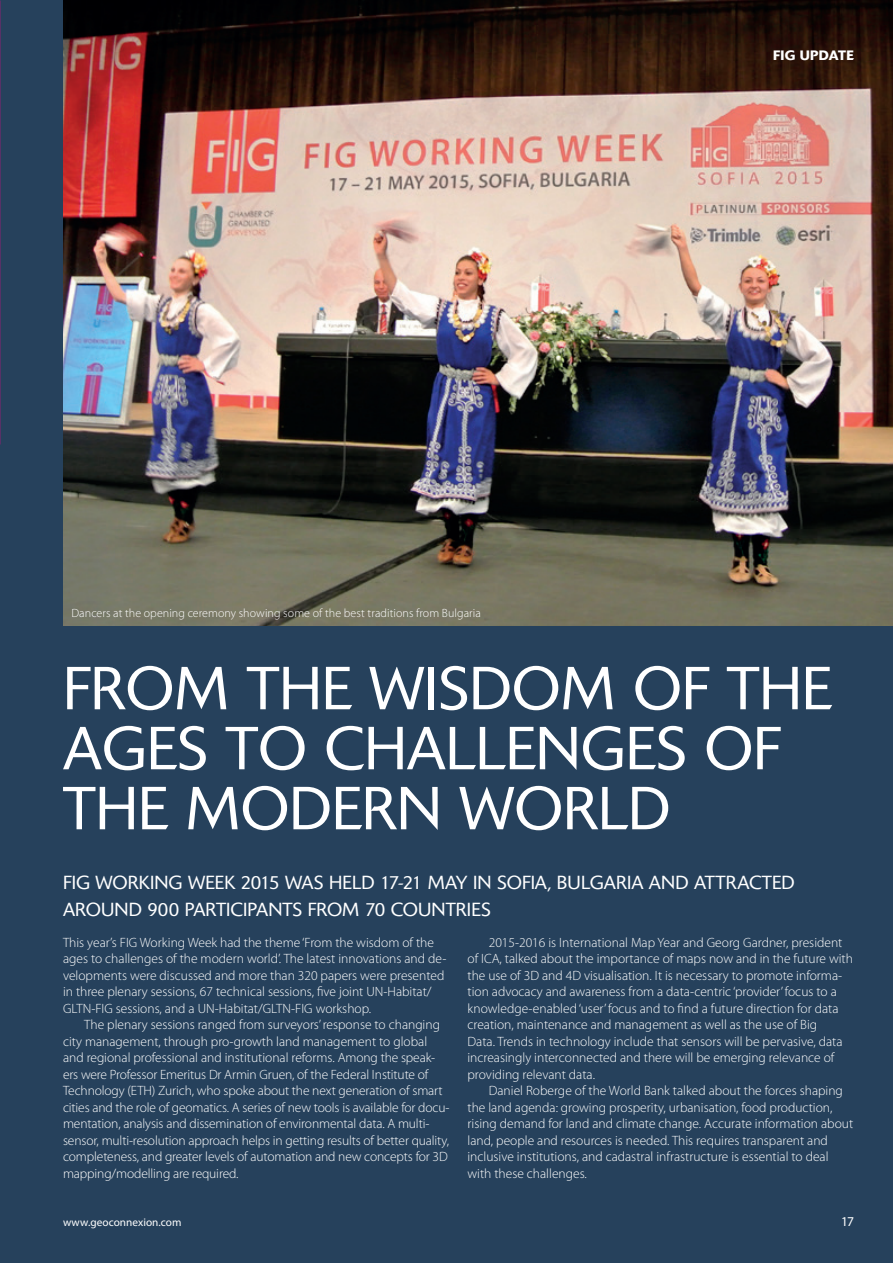
<style>
.page{position:relative;width:893px;height:1263px;background:#26415c}
.page>*{position:absolute;margin:0;border:0;box-sizing:border-box;transform-origin:0 0}
.t1{font:300 60px/60px "Delta";color:#fff}
.t2{font:300 18.75px/27px "Delta";color:#fff}
.t3{font:300 13.5px/16.5px "Myriad Pro";color:#fff}
.t4{font:500 13.5px "Delta";letter-spacing:.025em;color:#fff}
.t5{font:13.5px "Myriad Pro";color:#fff}
.t6{font:300 12px "Myriad Pro";letter-spacing:.005em;color:#fff}
.t7{font:11.25px "Myriad Pro";letter-spacing:.005em;color:#fff}
</style>
<div class="page">
<img style="left:63px;top:0;width:830px;height:625px">
<img style="left:0;top:0;width:1px;height:444px">
<p class="t6" style="left:72px;top:606px;width:411px">Dancers at the opening ceremony showing some of the best traditions from Bulgaria</p>
<p class="t4" style="left:773px;top:47px;width:82px">FIG Update</p>
<h1 class="t1" style="left:63px;top:659px;width:770px">FROM THE WISDOM OF THE<br>AGES TO CHALLENGES OF<br>THE MODERN WORLD</h1>
<h2 class="t2" style="left:63px;top:869px;width:733px">FIG WORKING WEEK 2015 WAS HELD 17-21 MAY IN SOFIA, BULGARIA AND ATTRACTED<br>AROUND 900 PARTICIPANTS FROM 70 COUNTRIES</h2>
<p class="t3" style="left:63px;top:934px;width:385px">This year’s FIG Working Week had the theme ‘From the wisdom of the ages to challenges of the modern world’. The latest innovations and de&shy;velopments were discussed and more than 320 papers were presented in three plenary sessions, 67 technical sessions, five joint UN-Habitat/ GLTN-FIG sessions, and a UN-Habitat/GLTN-FIG workshop.</p>
<p class="t3" style="left:63px;top:1017px;width:388px;text-indent:21px">The plenary sessions ranged from surveyors’ response to changing city management, through pro-growth land management to global and regional professional and institutional reforms. Among the speak&shy;ers were Professor Emeritus Dr Armin Gruen, of the Federal Institute of Technology (ETH) Zurich, who spoke about the next generation of smart cities and the role of geomatics. A series of new tools is available for docu&shy;mentation, analysis and dissemination of environmental data. A multi&shy;sensor, multi-resolution approach helps in getting results of better quality, completeness, and greater levels of automation and new concepts for 3D mapping/modelling are required.</p>
<p class="t3" style="left:467px;top:934px;width:387px;text-indent:21px">2015-2016 is International Map Year and Georg Gardner, president of ICA, talked about the importance of maps now and in the future with the use of 3D and 4D visualisation. It is necessary to promote informa&shy;tion advocacy and awareness from a data-centric ‘provider’ focus to a knowledge-enabled ‘user’ focus and to find a future direction for data creation, maintenance and management as well as the use of Big<br>Data. Trends in technology include that sensors will be pervasive, data increasingly interconnected and there will be emerging relevance of providing relevant data.</p>
<p class="t3" style="left:467px;top:1083px;width:387px;text-indent:21px">Daniel Roberge of the World Bank talked about the forces shaping the land agenda: growing prosperity, urbanisation, food production, rising demand for land and climate change. Accurate information about land, people and resources is needed. This requires transparent and inclusive institutions, and cadastral infrastructure is essential to deal with these challenges.</p>
<p class="t7" style="left:63px;top:1215px;width:120px">www.geoconnexion.com</p>
<p class="t5" style="left:841px;top:1213px;width:14px">17</p>
</div>
